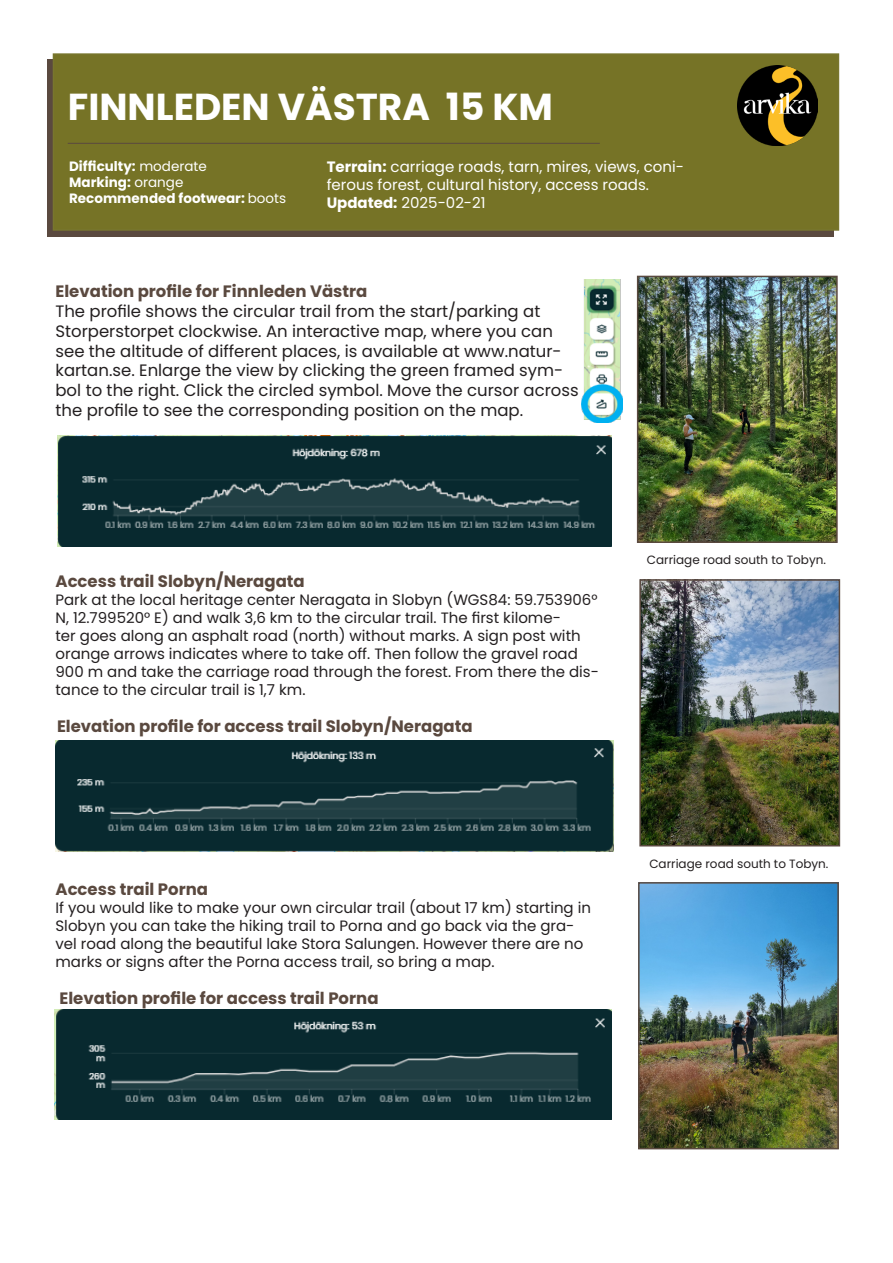
<style>
.page{position:relative;width:893px;height:1263px;background:#fff}
.page>*{position:absolute;margin:0;border:0;box-sizing:border-box;transform-origin:0 0}
.t1{font:700 37.5px "Poppins";color:#fff}
.t2{font:16.5px/19.8px "Poppins";color:#231f20}
.t3{font:700 16.5px "Poppins";color:#5a493f}
.t4{font:15px/18px "Poppins";color:#231f20}
.t5{font:15px/18px "Poppins";color:#fff}
.t6{font:700 13.5px "Poppins";color:#fff}
.t7{font:12px "Poppins";color:#231f20}
.s1{font-weight:400}
.s2{font-weight:700}
</style>
<div class="page">
<div style="left:48px;top:60px;width:786px;height:177px;background:#5a493f"></div>
<div style="left:53px;top:54px;width:785px;height:176px;background:#767326"></div>
<div style="left:53px;top:53px;width:786px;height:178px;border:2px solid #78762e"></div>
<hr style="left:68px;top:143px;width:532px;height:1px;background:#5a493f">
<img style="left:738px;top:66px;width:80px;height:80px">
<img style="left:642px;top:582px;width:195px;height:261px">
<div style="left:639px;top:579px;width:201px;height:267px;border:2px solid #5a493f"></div>
<img style="left:582px;top:280px;width:41px;height:143px">
<img style="left:58px;top:436px;width:554px;height:111px">
<img style="left:56px;top:740px;width:557px;height:111px">
<img style="left:54px;top:1010px;width:558px;height:109px">
<img style="left:641px;top:885px;width:195px;height:261px">
<div style="left:638px;top:882px;width:201px;height:267px;border:2px solid #5a493f"></div>
<img style="left:640px;top:279px;width:195px;height:261px">
<div style="left:637px;top:276px;width:201px;height:267px;border:2px solid #5a493f"></div>
<p class="t1" style="left:68px;top:85px;width:487px">FINNLEDEN VÄSTRA 15 KM</p>
<p class="t6" style="left:69px;top:158px;width:139px">Difficulty: <span class="s1">moderate</span></p>
<p class="t6" style="left:69px;top:174px;width:116px">Marking: <span class="s1">orange</span></p>
<p class="t6" style="left:69px;top:191px;width:218px">Recommended footwear: <span class="s1">boots</span></p>
<p class="t5" style="left:327px;top:158px;width:359px"><span class="s2">Terrain:</span> carriage roads, tarn, mires, views, coni&shy;ferous forest, cultural history, access roads.</p>
<p class="t5" style="left:327px;top:194px;width:160px"><span class="s2">Updated:</span> 2025-02-21</p>
<p class="t3" style="left:56px;top:282px;width:313px">Elevation profile for Finnleden Västra</p>
<p class="t2" style="left:56px;top:301px;width:525px">The profile shows the circular trail from the start/parking at Storperstorpet clockwise. An interactive map, where you can see the altitude of different places, is available at www.natur&shy;kartan.se. Enlarge the view by clicking the green framed sym&shy;bol to the right. Click the circled symbol. Move the cursor across the profile to see the corresponding position on the map.</p>
<p class="t3" style="left:56px;top:571px;width:251px">Access trail Slobyn/Neragata</p>
<p class="t4" style="left:56px;top:590px;width:545px">Park at the local heritage center Neragata in Slobyn (WGS84: 59.753906° N, 12.799520° E) and walk 3,6 km to the circular trail. The first kilome-<br>ter goes along an asphalt road (north) without marks. A sign post with orange arrows indicates where to take off. Then follow the gravel road 900 m and take the carriage road through the forest. From there the dis&shy;tance to the circular trail is 1,7 km.</p>
<p class="t3" style="left:57px;top:716px;width:417px">Elevation profile for access trail Slobyn/Neragata</p>
<p class="t3" style="left:56px;top:879px;width:154px">Access trail Porna</p>
<p class="t4" style="left:56px;top:898px;width:537px">If you would like to make your own circular trail (about 17 km) starting in Slobyn you can take the hiking trail to Porna and go back via the gra&shy;vel road along the beautiful lake Stora Salungen. However there are no marks or signs after the Porna access trail, so bring a map.</p>
<p class="t3" style="left:60px;top:988px;width:320px">Elevation profile for access trail Porna</p>
<p class="t7" style="left:647px;top:553px;width:181px">Carriage road south to Tobyn.</p>
<p class="t7" style="left:649px;top:857px;width:181px">Carriage road south to Tobyn.</p>
</div>
